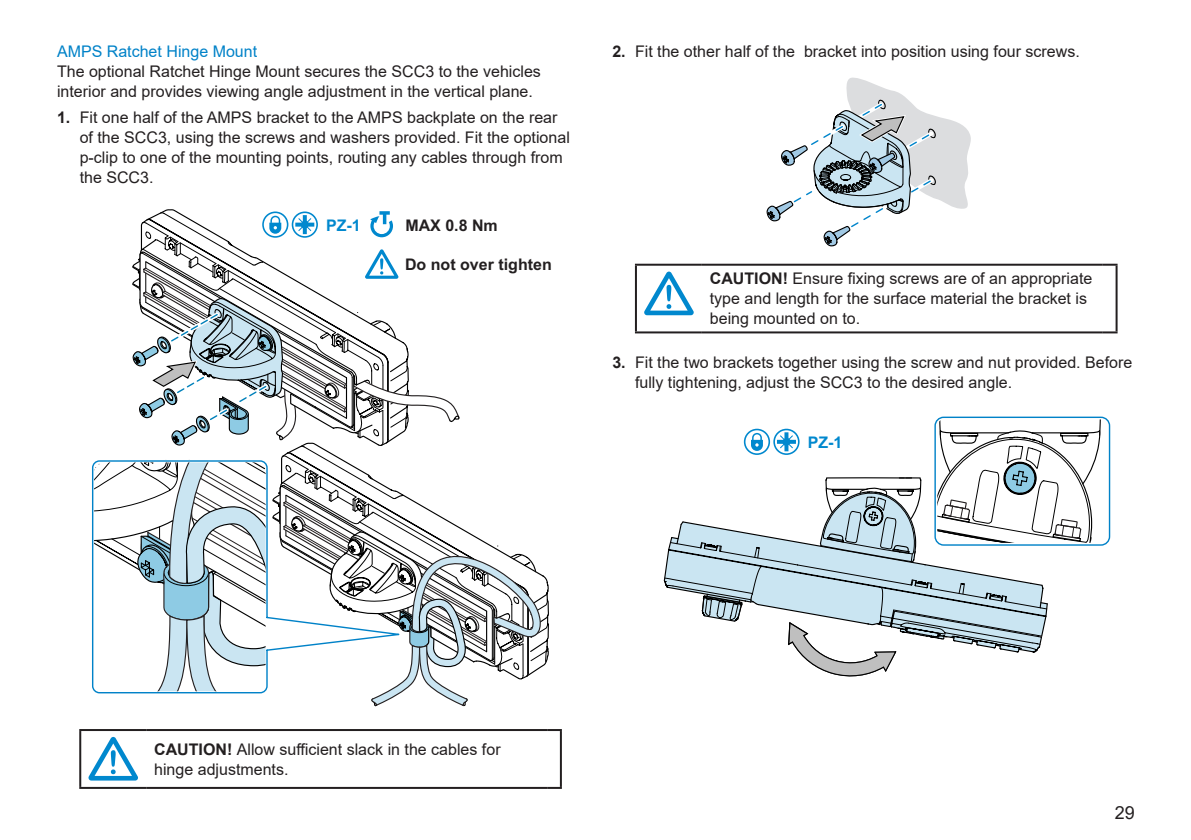
<style>
.page{position:relative;width:1191px;height:840px;background:#fff}
.page>*{position:absolute;margin:0;border:0;box-sizing:border-box;transform-origin:0 0}
.t1{font:18px "Arial";color:#231f20}
.Body{font:16px/20px "Arial";color:#231f20}
.t2{font:700 16px "Arial";color:#231f20}
.Heading4{font:16px "Arial";color:#0082c8}
.t3{font:700 16px "Arial";color:#0088ce}
.s1{font-weight:700}
</style>
<div class="page">
<svg style="left:92px;top:209px;width:457px;height:497px"></svg>
<svg style="left:766px;top:77px;width:205px;height:169px"></svg>
<svg style="left:663px;top:416px;width:438px;height:260px"></svg>
<svg style="left:547px;top:729px;width:15px;height:1px"></svg>
<hr style="left:560px;top:730px;width:2px;height:56px;background:#231f20">
<hr style="left:79px;top:728px;width:67px;height:2px;background:#231f20">
<hr style="left:79px;top:730px;width:2px;height:56px;background:#231f20">
<hr style="left:146px;top:728px;width:401px;height:2px;background:#231f20">
<hr style="left:79px;top:786px;width:67px;height:2px;background:#231f20">
<hr style="left:146px;top:786px;width:401px;height:2px;background:#231f20">
<svg style="left:547px;top:786px;width:15px;height:2px"></svg>
<svg style="left:88px;top:736px;width:50px;height:44px"></svg>
<svg style="left:1102px;top:263px;width:15px;height:2px"></svg>
<hr style="left:1115px;top:265px;width:2px;height:66px;background:#231f20">
<hr style="left:635px;top:263px;width:67px;height:2px;background:#231f20">
<hr style="left:635px;top:265px;width:2px;height:66px;background:#231f20">
<hr style="left:702px;top:263px;width:400px;height:2px;background:#231f20">
<hr style="left:635px;top:331px;width:67px;height:2px;background:#231f20">
<hr style="left:702px;top:331px;width:400px;height:2px;background:#231f20">
<svg style="left:1102px;top:331px;width:15px;height:2px"></svg>
<svg style="left:644px;top:271px;width:49px;height:44px"></svg>
<p class="Heading4" style="left:57px;top:40px;width:202px">AMPS Ratchet Hinge Mount</p>
<p class="Body" style="left:57px;top:61px;width:485px">The optional Ratchet Hinge Mount secures the SCC3 to the vehicles interior and provides viewing angle adjustment in the vertical plane.</p>
<p class="Body" style="left:80px;top:107px;width:491px;text-indent:-23px"><span class="s1">1.</span> Fit one half of the AMPS bracket to the AMPS backplate on the rear of the SCC3, using the screws and washers provided. Fit the optional p-clip to one of the mounting points, routing any cables through from the SCC3.</p>
<p class="t2" style="left:405px;top:216px;width:94px">MAX 0.8 Nm</p>
<p class="t2" style="left:405px;top:255px;width:148px">Do not over tighten</p>
<p class="t3" style="left:326px;top:215px;width:36px">PZ-1</p>
<p class="Body" style="left:612px;top:41px;width:469px"><span class="s1">2.</span> Fit the other half of the bracket into position using four screws.</p>
<p class="Body" style="left:710px;top:268px;width:384px"><span class="s1">CAUTION!</span> Ensure fixing screws are of an appropriate type and length for the surface material the bracket is being mounted on to.</p>
<p class="Body" style="left:635px;top:351px;width:499px;text-indent:-23px"><span class="s1">3.</span> Fit the two brackets together using the screw and nut provided. Before fully tightening, adjust the SCC3 to the desired angle.</p>
<p class="t3" style="left:807px;top:432px;width:36px">PZ-1</p>
<p class="Body" style="left:154px;top:738px;width:348px"><span class="s1">CAUTION!</span> Allow sufficient slack in the cables for hinge adjustments.</p>
<p class="t1" style="left:1114px;top:799px;width:22px">29</p>
</div>
